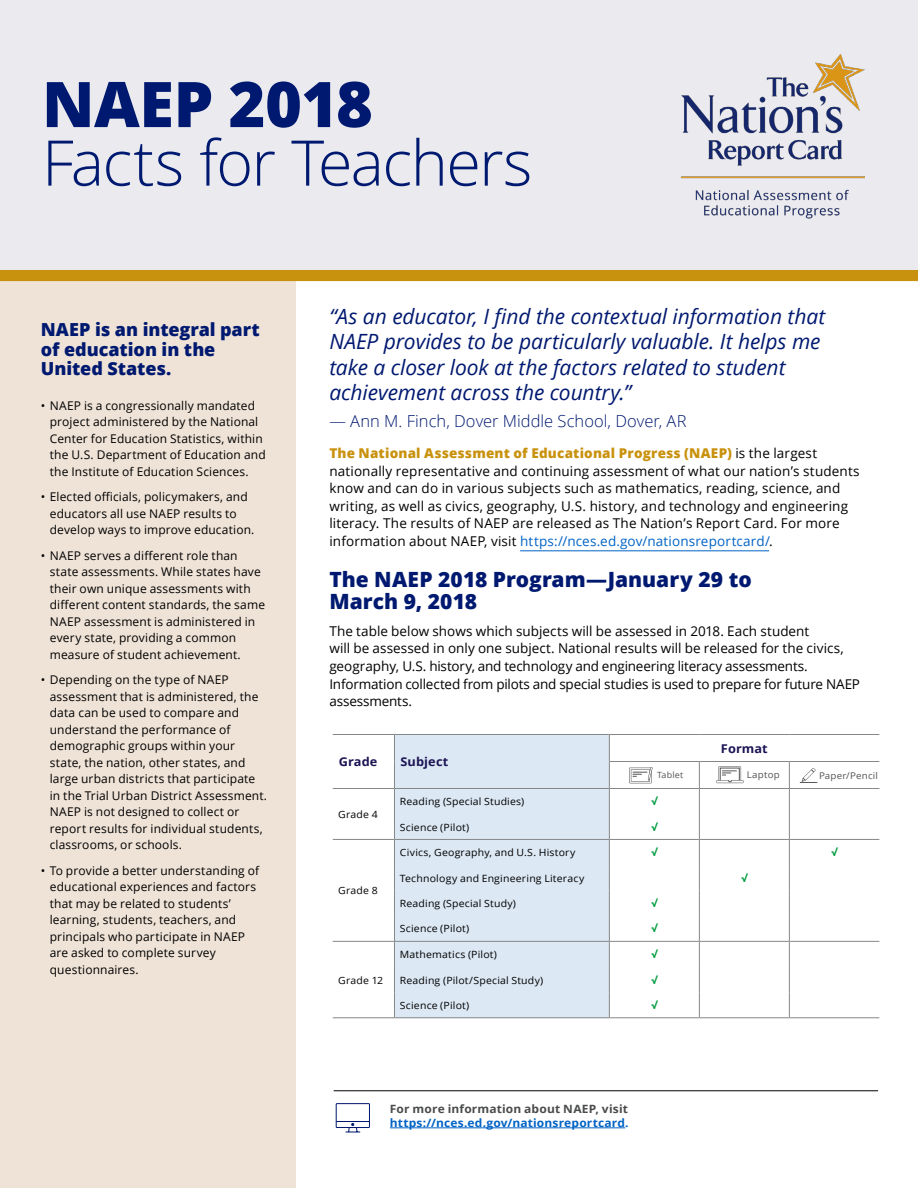
<style>
.page{position:relative;width:918px;height:1188px;background:#fff}
.page>*{position:absolute;margin:0;border:0;box-sizing:border-box;transform-origin:0 0}
.t1{font:300 63px "Open Sans";letter-spacing:-.025em;color:#001970}
.t2{font:800 63px "Open Sans";letter-spacing:-.01em;color:#001970}
.t3{font:italic 21px/25.5px "Open Sans";letter-spacing:-.005em;color:#001970}
.t4{font:800 21px/22.5px "Open Sans";letter-spacing:.005em;color:#001970}
.t5{font:800 18px/19.5px "Open Sans";letter-spacing:-.005em;color:#001970}
.t6{font:300 16.5px "Open Sans";color:#001970}
.t7{font:13.5px/17.7px "Open Sans";letter-spacing:.01em;color:#000}
.t8{font:700 12.15px "Open Sans";letter-spacing:.01em;color:#1c1454;scale:1.05 1}
.t9{font:12px/16.5px "Open Sans";letter-spacing:.01em;color:#000}
.t10{font:700 11.4px "Open Sans";letter-spacing:.01em;color:#0063c5;scale:1.05 1}
.t11{font:700 11.4px "Open Sans";letter-spacing:.01em;color:#4a4b4b;scale:1.05 1}
.t12{font:10.05px "Open Sans";letter-spacing:.02em;color:#000;scale:1.05 1}
.t13{font:800 10.05px "Open Sans";color:#009c3e;scale:1.05 1}
.t14{font:9.3px "Open Sans";letter-spacing:.02em;color:#545455;scale:1.05 1}
.t15{font:8.55px "Open Sans";letter-spacing:.02em;color:#545455;scale:1.05 1}
.s1{font-weight:800;color:#c9920e}
.s2{color:#0063c5}
</style>
<div class="page">
<div style="left:0;top:276px;width:295px;height:912px;background:#efe3d7"></div>
<hr style="left:390px;top:1128px;width:235px;height:1px;background:#0063c5">
<hr style="left:520px;top:550px;width:249px;height:1px;background:#0063c5">
<hr style="left:334px;top:1091px;width:544px;height:1px;background:#000">
<div style="left:394px;top:735px;width:215px;height:54px;background:#dce8f4"></div>
<div style="left:394px;top:789px;width:215px;height:25px;background:#dce8f4"></div>
<div style="left:394px;top:814px;width:215px;height:25px;background:#dce8f4"></div>
<div style="left:394px;top:839px;width:215px;height:26px;background:#dce8f4"></div>
<div style="left:394px;top:865px;width:215px;height:25px;background:#dce8f4"></div>
<div style="left:394px;top:890px;width:215px;height:26px;background:#dce8f4"></div>
<div style="left:394px;top:916px;width:215px;height:25px;background:#dce8f4"></div>
<div style="left:394px;top:941px;width:215px;height:26px;background:#dce8f4"></div>
<div style="left:394px;top:967px;width:215px;height:25px;background:#dce8f4"></div>
<div style="left:394px;top:992px;width:215px;height:26px;background:#dce8f4"></div>
<hr style="left:333px;top:1017px;width:61px;height:1px;background:#868787">
<hr style="left:333px;top:734px;width:61px;height:1px;background:#868787">
<hr style="left:394px;top:734px;width:215px;height:1px;background:#868787">
<hr style="left:609px;top:734px;width:90px;height:1px;background:#868787">
<hr style="left:699px;top:734px;width:90px;height:1px;background:#868787">
<hr style="left:789px;top:734px;width:90px;height:1px;background:#868787">
<hr style="left:610px;top:761px;width:89px;height:1px;background:#868787">
<hr style="left:699px;top:761px;width:90px;height:1px;background:#868787">
<hr style="left:789px;top:761px;width:90px;height:1px;background:#868787">
<hr style="left:333px;top:788px;width:61px;height:1px;background:#868787">
<hr style="left:394px;top:788px;width:215px;height:1px;background:#868787">
<hr style="left:609px;top:788px;width:90px;height:1px;background:#868787">
<hr style="left:699px;top:788px;width:90px;height:1px;background:#868787">
<hr style="left:789px;top:788px;width:90px;height:1px;background:#868787">
<svg style="left:394px;top:735px;width:1px;height:282px"></svg>
<svg style="left:609px;top:735px;width:1px;height:282px"></svg>
<svg style="left:699px;top:762px;width:1px;height:255px"></svg>
<svg style="left:789px;top:762px;width:1px;height:255px"></svg>
<hr style="left:394px;top:1017px;width:215px;height:1px;background:#868787">
<hr style="left:609px;top:1017px;width:90px;height:1px;background:#868787">
<hr style="left:699px;top:1017px;width:90px;height:1px;background:#868787">
<hr style="left:789px;top:1017px;width:90px;height:1px;background:#868787">
<hr style="left:333px;top:839px;width:61px;height:1px;background:#868787">
<hr style="left:333px;top:941px;width:61px;height:1px;background:#868787">
<hr style="left:395px;top:839px;width:214px;height:1px;background:#868787">
<hr style="left:395px;top:941px;width:214px;height:1px;background:#868787">
<hr style="left:610px;top:839px;width:89px;height:1px;background:#868787">
<hr style="left:699px;top:839px;width:90px;height:1px;background:#868787">
<hr style="left:789px;top:839px;width:90px;height:1px;background:#868787">
<hr style="left:610px;top:941px;width:89px;height:1px;background:#868787">
<hr style="left:699px;top:941px;width:90px;height:1px;background:#868787">
<hr style="left:789px;top:941px;width:90px;height:1px;background:#868787">
<hr style="left:716px;top:780px;width:27px;height:3px;background:#5b5858">
<svg style="left:718px;top:766px;width:23px;height:16px"></svg>
<svg style="left:629px;top:767px;width:24px;height:16px"></svg>
<svg style="left:800px;top:768px;width:17px;height:15px"></svg>
<div style="left:0;top:266px;width:918px;height:15px;background:#c9920e"></div>
<div style="left:0;top:0;width:918px;height:270px;background:#ebebef"></div>
<img style="left:680px;top:54px;width:185px;height:165px">
<svg style="left:335px;top:1103px;width:35px;height:30px"></svg>
<hr style="left:336px;top:1121px;width:33px;height:1px;background:#001970">
<h1 class="t2" style="left:42px;top:56px;width:332px">NAEP 2018</h1>
<h1 class="t1" style="left:42px;top:120px;width:492px">Facts for Teachers</h1>
<h3 class="t5" style="left:41px;top:319px;width:221px">NAEP is an integral part of education in the<br>United States.</h3>
<p class="t9" style="left:41px;top:397px;width:216px">• NAEP is a congressionally mandated</p>
<p class="t9" style="left:50px;top:413px;width:217px">project administered by the National Center for Education Statistics, within the U.S. Department of Education and the Institute of Education Sciences.</p>
<p class="t9" style="left:50px;top:505px;width:206px">educators all use NAEP results to develop ways to improve education.</p>
<p class="t9" style="left:50px;top:563px;width:217px">state assessments. While states have their own unique assessments with different content standards, the same NAEP assessment is administered in every state, providing a common measure of student achievement.</p>
<p class="t9" style="left:50px;top:688px;width:219px">assessment that is administered, the data can be used to compare and understand the performance of demographic groups within your state, the nation, other states, and large urban districts that participate in the Trial Urban District Assessment.<br>NAEP is not designed to collect or report results for individual students, classrooms, or schools.</p>
<p class="t9" style="left:50px;top:878px;width:208px">educational experiences and factors that may be related to students’ learning, students, teachers, and principals who participate in NAEP are asked to complete survey questionnaires.</p>
<p class="t9" style="left:41px;top:488px;width:209px">• Elected officials, policymakers, and</p>
<p class="t9" style="left:41px;top:547px;width:198px">• NAEP serves a different role than</p>
<p class="t9" style="left:41px;top:671px;width:189px">• Depending on the type of NAEP</p>
<p class="t9" style="left:41px;top:862px;width:220px">• To provide a better understanding of</p>
<h2 class="t3" style="left:329px;top:303px;width:497px">“As an educator, I find the contextual information that NAEP provides to be particularly valuable. It helps me take a closer look at the factors related to student achievement across the country.”</h2>
<h3 class="t6" style="left:329px;top:410px;width:359px">— Ann M. Finch, Dover Middle School, Dover, AR</h3>
<p class="t7" style="left:329px;top:444px;width:532px"><span class="s1">The National Assessment of Educational Progress (NAEP)</span> is the largest nationally representative and continuing assessment of what our nation’s students know and can do in various subjects such as mathematics, reading, science, and writing, as well as civics, geography, U.S. history, and technology and engineering literacy. The results of NAEP are released as The Nation’s Report Card. For more information about NAEP, visit <span class="s2">https://nces.ed.gov/nationsreportcard/</span>.</p>
<h2 class="t4" style="left:329px;top:567px;width:424px">The NAEP 2018 Program―January 29 to<br>March 9, 2018</h2>
<p class="t7" style="left:329px;top:622px;width:532px">The table below shows which subjects will be assessed in 2018. Each student<br>will be assessed in only one subject. National results will be released for the civics, geography, U.S. history, and technology and engineering literacy assessments.<br>Information collected from pilots and special studies is used to prepare for future NAEP assessments.</p>
<p class="t8" style="left:339px;top:753px;width:38px">Grade</p>
<p class="t8" style="left:401px;top:753px;width:47px">Subject</p>
<p class="t12" style="left:338px;top:807px;width:39px">Grade 4</p>
<p class="t12" style="left:338px;top:884px;width:39px">Grade 8</p>
<p class="t12" style="left:338px;top:973px;width:44px">Grade 12</p>
<p class="t12" style="left:400px;top:795px;width:120px">Reading (Special Studies)</p>
<p class="t12" style="left:400px;top:820px;width:67px">Science (Pilot)</p>
<p class="t12" style="left:400px;top:846px;width:169px">Civics, Geography, and U.S. History</p>
<p class="t12" style="left:400px;top:871px;width:177px">Technology and Engineering Literacy</p>
<p class="t12" style="left:400px;top:897px;width:112px">Reading (Special Study)</p>
<p class="t12" style="left:400px;top:922px;width:67px">Science (Pilot)</p>
<p class="t12" style="left:400px;top:948px;width:94px">Mathematics (Pilot)</p>
<p class="t12" style="left:400px;top:973px;width:138px">Reading (Pilot/Special Study)</p>
<p class="t12" style="left:400px;top:998px;width:67px">Science (Pilot)</p>
<p class="t8" style="left:721px;top:740px;width:46px">Format</p>
<p class="t15" style="left:657px;top:769px;width:27px">Tablet</p>
<p class="t14" style="left:747px;top:769px;width:33px">Laptop</p>
<p class="t14" style="left:819px;top:769px;width:58px">Paper/Pencil</p>
<p class="t13" style="left:651px;top:794px;width:7px">√</p>
<p class="t13" style="left:651px;top:819px;width:7px">√</p>
<p class="t13" style="left:651px;top:845px;width:7px">√</p>
<p class="t13" style="left:651px;top:896px;width:7px">√</p>
<p class="t13" style="left:651px;top:921px;width:7px">√</p>
<p class="t13" style="left:651px;top:947px;width:7px">√</p>
<p class="t13" style="left:651px;top:972px;width:7px">√</p>
<p class="t13" style="left:651px;top:998px;width:7px">√</p>
<p class="t13" style="left:741px;top:870px;width:7px">√</p>
<p class="t13" style="left:831px;top:845px;width:7px">√</p>
<p class="t11" style="left:390px;top:1101px;width:228px">For more information about NAEP, visit</p>
<p class="t10" style="left:390px;top:1115px;width:229px">https://nces.ed.gov/nationsreportcard.</p>
</div>
